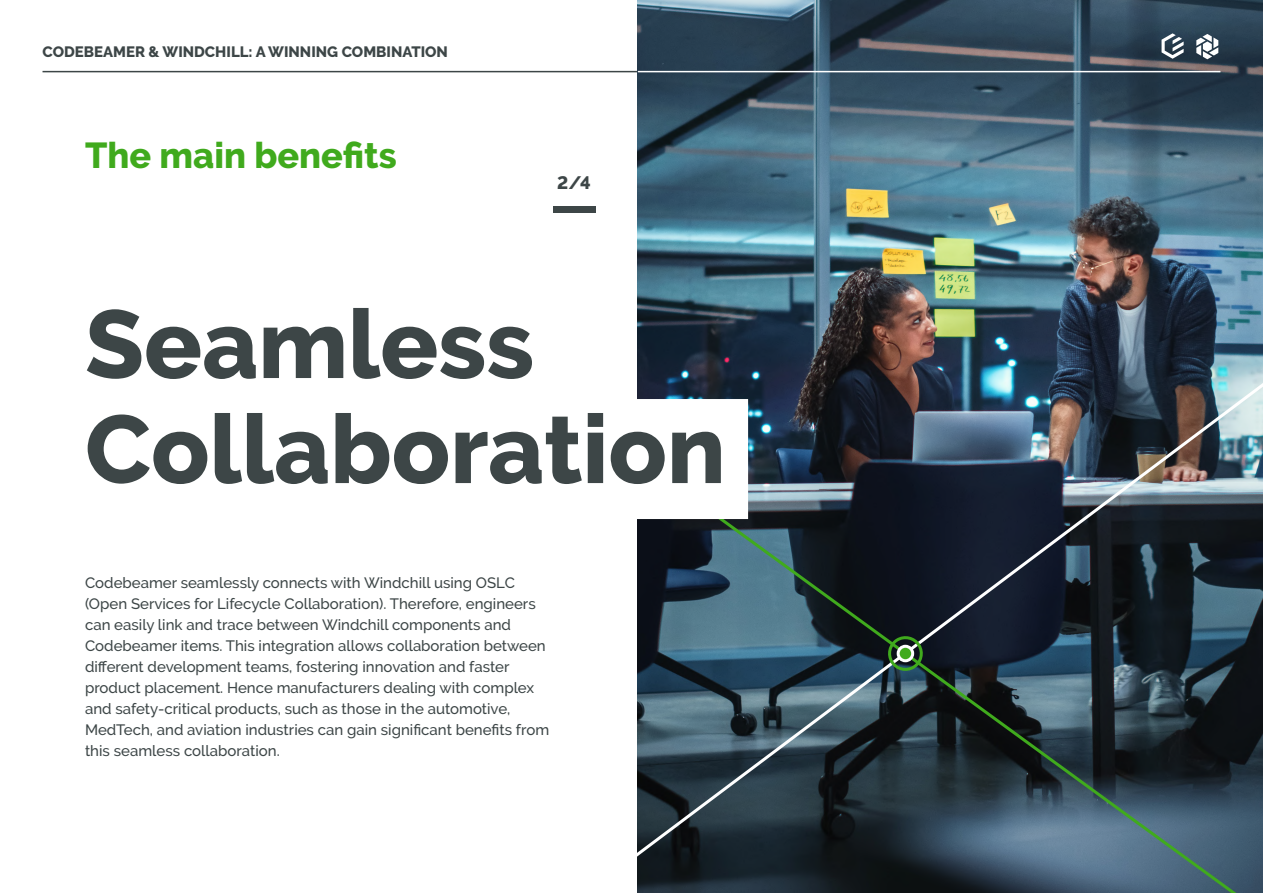
<style>
.page{position:relative;width:1263px;height:893px;background:#fff}
.page>*{position:absolute;margin:0;border:0;box-sizing:border-box;transform-origin:0 0}
.t1{font:800 96px/105px "PTC Raleway";color:#3d4647}
.t2{font:800 36px "PTC Raleway";color:#40aa1d}
.t3{font:800 18px "PTC Raleway";color:#3d4647}
.t4{font:500 15px/21px "PTC Raleway";color:#3d4647}
.t5{font:800 15px "PTC Raleway";color:#3d4647}
</style>
<div class="page">
<hr style="left:43px;top:71px;width:1177px;height:1px;background:#3d4647">
<img style="left:638px;top:0;width:625px;height:377px">
<hr style="left:638px;top:71px;width:582px;height:1px;background:#fff">
<svg style="left:1161px;top:33px;width:23px;height:26px"></svg>
<svg style="left:1196px;top:34px;width:22px;height:25px"></svg>
<div style="left:553px;top:206px;width:42px;height:6px;background:#3d4647"></div>
<img style="left:637px;top:377px;width:626px;height:75px">
<svg style="left:637px;top:452px;width:626px;height:441px;background:#2c3c48"></svg>
<svg style="left:887px;top:633px;width:38px;height:40px;background:#406743"></svg>
<div style="left:85px;top:399px;width:663px;height:120px;background:#fff"></div>
<p class="t5" style="left:43px;top:43px;width:407px">CODEBEAMER &amp; WINDCHILL: A WINNING COMBINATION</p>
<h2 class="t2" style="left:85px;top:135px;width:313px">The main benefits</h2>
<p class="t3" style="left:557px;top:172px;width:35px">2/4</p>
<h1 class="t1" style="left:85px;top:292px;width:642px">Seamless<br>Collaboration</h1>
<p class="t4" style="left:85px;top:572px;width:466px">Codebeamer seamlessly connects with Windchill using OSLC (Open Services for Lifecycle Collaboration). Therefore, engineers can easily link and trace between Windchill components and Codebeamer items. This integration allows collaboration between different development teams, fostering innovation and faster product placement. Hence manufacturers dealing with complex and safety-critical products, such as those in the automotive, MedTech, and aviation industries can gain significant benefits from this seamless collaboration.</p>
</div>
